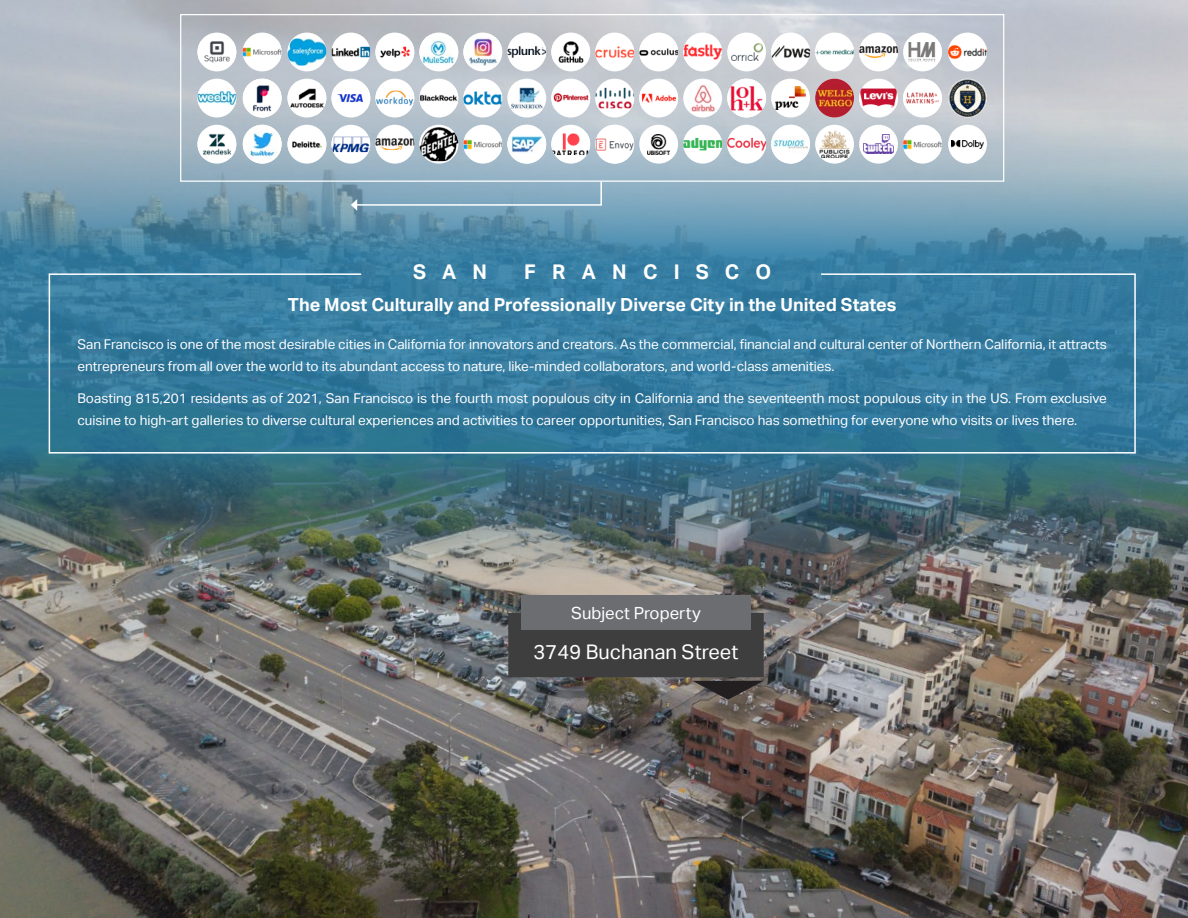
<style>
.page{position:relative;width:1188px;height:918px;background:#fff}
.page>*{position:absolute;margin:0;border:0;box-sizing:border-box;transform-origin:0 0}
.Headers_-_White{font:700 20.25px "Aktiv Grotesk";letter-spacing:.8em;color:#fff}
.t1{font:20.1px "Aktiv Grotesk";color:#fff}
.Subtitle_-_White{font:700 18px "Aktiv Grotesk";color:#fff}
.t2{font:16.8px "Aktiv Grotesk";color:#fff}
.Body_-_White{font:13.5px/22.5px "Aktiv Grotesk";color:#fff}
</style>
<div class="page">
<img style="left:0;top:0;width:1188px;height:918px">
<img style="left:0;top:74px;width:1188px;height:554px">
<svg style="left:48px;top:273px;width:1089px;height:181px;background:#367c9e"></svg>
<div style="left:521px;top:596px;width:230px;height:34px;background:#6c6d70"></div>
<svg style="left:508px;top:613px;width:256px;height:87px"></svg>
<div style="left:180px;top:14px;width:824px;height:168px;border:1px solid #fff"></div>
<div style="left:288px;top:33px;width:38px;height:38px;background:#fff;border-radius:50%"></div>
<img style="left:288px;top:38px;width:38px;height:28px">
<div style="left:507px;top:33px;width:39px;height:38px;background:#fff;border-radius:50%"></div>
<img style="left:507px;top:46px;width:39px;height:12px">
<div style="left:243px;top:33px;width:39px;height:38px;background:#fff;border-radius:50%"></div>
<img style="left:243px;top:41px;width:39px;height:22px">
<div style="left:288px;top:79px;width:38px;height:39px;background:#fff;border-radius:50%"></div>
<img style="left:288px;top:82px;width:38px;height:33px">
<div style="left:507px;top:79px;width:39px;height:39px;background:#fff;border-radius:50%"></div>
<img style="left:511px;top:83px;width:31px;height:31px">
<img style="left:243px;top:79px;width:39px;height:39px;border-radius:19px">
<div style="left:288px;top:125px;width:38px;height:39px;background:#fff;border-radius:50%"></div>
<img style="left:288px;top:136px;width:38px;height:16px">
<img style="left:507px;top:125px;width:39px;height:39px;border-radius:19px">
<div style="left:331px;top:33px;width:39px;height:38px;background:#fff;border-radius:50%"></div>
<img style="left:331px;top:47px;width:39px;height:10px">
<div style="left:551px;top:33px;width:39px;height:38px;background:#fff;border-radius:50%"></div>
<img style="left:551px;top:41px;width:39px;height:22px">
<img style="left:243px;top:125px;width:39px;height:39px;border-radius:19px">
<div style="left:331px;top:79px;width:39px;height:39px;background:#fff;border-radius:50%"></div>
<img style="left:331px;top:87px;width:39px;height:22px">
<div style="left:551px;top:79px;width:39px;height:39px;background:#fff;border-radius:50%"></div>
<img style="left:551px;top:87px;width:39px;height:22px">
<div style="left:331px;top:125px;width:39px;height:39px;background:#fff;border-radius:50%"></div>
<img style="left:331px;top:136px;width:39px;height:16px">
<div style="left:551px;top:125px;width:39px;height:39px;background:#fff;border-radius:50%"></div>
<img style="left:551px;top:133px;width:39px;height:22px">
<div style="left:375px;top:33px;width:39px;height:38px;background:#fff;border-radius:50%"></div>
<img style="left:375px;top:41px;width:39px;height:22px">
<div style="left:595px;top:33px;width:39px;height:38px;background:#fff;border-radius:50%"></div>
<img style="left:595px;top:46px;width:39px;height:12px">
<div style="left:948px;top:33px;width:39px;height:38px;background:#fff;border-radius:50%"></div>
<img style="left:948px;top:45px;width:39px;height:14px">
<div style="left:375px;top:79px;width:39px;height:39px;background:#fff;border-radius:50%"></div>
<img style="left:375px;top:91px;width:39px;height:15px">
<div style="left:595px;top:79px;width:39px;height:39px;background:#fff;border-radius:50%"></div>
<img style="left:595px;top:88px;width:39px;height:20px">
<img style="left:948px;top:79px;width:39px;height:39px;border-radius:19px">
<div style="left:375px;top:125px;width:39px;height:39px;background:#fff;border-radius:50%"></div>
<img style="left:375px;top:138px;width:39px;height:12px">
<img style="left:595px;top:125px;width:39px;height:39px;border-radius:19px">
<div style="left:419px;top:33px;width:39px;height:38px;background:#fff;border-radius:50%"></div>
<img style="left:419px;top:36px;width:39px;height:32px">
<div style="left:639px;top:33px;width:39px;height:38px;background:#fff;border-radius:50%"></div>
<img style="left:639px;top:41px;width:39px;height:22px">
<div style="left:197px;top:33px;width:39px;height:38px;background:#fff;border-radius:50%"></div>
<img style="left:197px;top:41px;width:39px;height:22px">
<div style="left:419px;top:79px;width:39px;height:39px;background:#fff;border-radius:50%"></div>
<img style="left:419px;top:87px;width:39px;height:22px">
<div style="left:639px;top:79px;width:39px;height:39px;background:#fff;border-radius:50%"></div>
<img style="left:639px;top:87px;width:39px;height:22px">
<div style="left:197px;top:79px;width:39px;height:39px;background:#fff;border-radius:50%"></div>
<img style="left:197px;top:91px;width:39px;height:14px">
<svg style="left:419px;top:125px;width:39px;height:39px"></svg>
<img style="left:419px;top:127px;width:39px;height:34px">
<div style="left:639px;top:125px;width:39px;height:39px;background:#fff;border-radius:50%"></div>
<img style="left:648px;top:134px;width:21px;height:20px">
<div style="left:463px;top:33px;width:39px;height:38px;background:#fff;border-radius:50%"></div>
<img style="left:463px;top:37px;width:39px;height:30px">
<div style="left:683px;top:33px;width:39px;height:38px;background:#fff;border-radius:50%"></div>
<img style="left:683px;top:44px;width:39px;height:16px">
<div style="left:948px;top:125px;width:39px;height:39px;background:#fff;border-radius:50%"></div>
<img style="left:952px;top:140px;width:31px;height:8px">
<div style="left:463px;top:79px;width:39px;height:39px;background:#fff;border-radius:50%"></div>
<img style="left:463px;top:92px;width:39px;height:13px">
<div style="left:683px;top:79px;width:39px;height:39px;background:#fff;border-radius:50%"></div>
<img style="left:691px;top:85px;width:24px;height:27px">
<div style="left:197px;top:125px;width:39px;height:39px;background:#fff;border-radius:50%"></div>
<img style="left:197px;top:131px;width:39px;height:27px">
<div style="left:463px;top:125px;width:39px;height:39px;background:#fff;border-radius:50%"></div>
<img style="left:463px;top:133px;width:39px;height:22px">
<div style="left:683px;top:125px;width:39px;height:39px;background:#fff;border-radius:50%"></div>
<img style="left:683px;top:138px;width:39px;height:12px">
<div style="left:727px;top:33px;width:39px;height:38px;background:#fff;border-radius:50%"></div>
<img style="left:731px;top:43px;width:31px;height:18px">
<img style="left:727px;top:79px;width:39px;height:39px;border-radius:19px">
<div style="left:727px;top:125px;width:39px;height:39px;background:#fff;border-radius:50%"></div>
<img style="left:727px;top:138px;width:39px;height:13px">
<div style="left:771px;top:33px;width:39px;height:38px;background:#fff;border-radius:50%"></div>
<img style="left:771px;top:45px;width:39px;height:14px">
<div style="left:771px;top:79px;width:39px;height:39px;background:#fff;border-radius:50%"></div>
<img style="left:776px;top:87px;width:29px;height:22px">
<img style="left:771px;top:125px;width:39px;height:39px;border-radius:19px">
<div style="left:815px;top:33px;width:39px;height:38px;background:#fff;border-radius:50%"></div>
<img style="left:815px;top:41px;width:39px;height:22px">
<img style="left:815px;top:79px;width:39px;height:39px;border-radius:19px">
<div style="left:815px;top:125px;width:39px;height:39px;background:#fff;border-radius:50%"></div>
<img style="left:819px;top:130px;width:31px;height:28px">
<div style="left:859px;top:33px;width:39px;height:38px;background:#fff;border-radius:50%"></div>
<img style="left:859px;top:46px;width:39px;height:12px">
<div style="left:859px;top:79px;width:39px;height:39px;background:#fff;border-radius:50%"></div>
<img style="left:859px;top:88px;width:39px;height:20px">
<div style="left:859px;top:125px;width:39px;height:39px;background:#fff;border-radius:50%"></div>
<img style="left:864px;top:135px;width:30px;height:18px">
<div style="left:903px;top:33px;width:39px;height:38px;background:#fff;border-radius:50%"></div>
<img style="left:909px;top:42px;width:33px;height:20px">
<div style="left:903px;top:79px;width:39px;height:39px;background:#fff;border-radius:50%"></div>
<img style="left:903px;top:91px;width:39px;height:15px">
<div style="left:903px;top:125px;width:39px;height:39px;background:#fff;border-radius:50%"></div>
<img style="left:903px;top:133px;width:39px;height:22px">
<svg style="left:351px;top:180px;width:252px;height:31px;background:#8eb0c4"></svg>
<p class="Headers_-_White" style="left:413px;top:260px;width:76px">SAN</p>
<p class="Headers_-_White" style="left:524px;top:260px;width:249px">FRANCISCO</p>
<p class="Subtitle_-_White" style="left:288px;top:294px;width:610px">The Most Culturally and Professionally Diverse City in the United States</p>
<p class="Body_-_White" style="left:77px;top:333px;width:1031px">San Francisco is one of the most desirable cities in California for innovators and creators. As the commercial, financial and cultural center of Northern California, it attracts entrepreneurs from all over the world to its abundant access to nature, like-minded collaborators, and world-class amenities.</p>
<p class="Body_-_White" style="left:77px;top:387px;width:1031px">Boasting 815,201 residents as of 2021, San Francisco is the fourth most populous city in California and the seventeenth most populous city in the US. From exclusive cuisine to high-art galleries to diverse cultural experiences and activities to career opportunities, San Francisco has something for everyone who visits or lives there.</p>
<p class="t2" style="left:571px;top:603px;width:131px">Subject Property</p>
<p class="t1" style="left:534px;top:641px;width:206px">3749 Buchanan Street</p>
</div>
